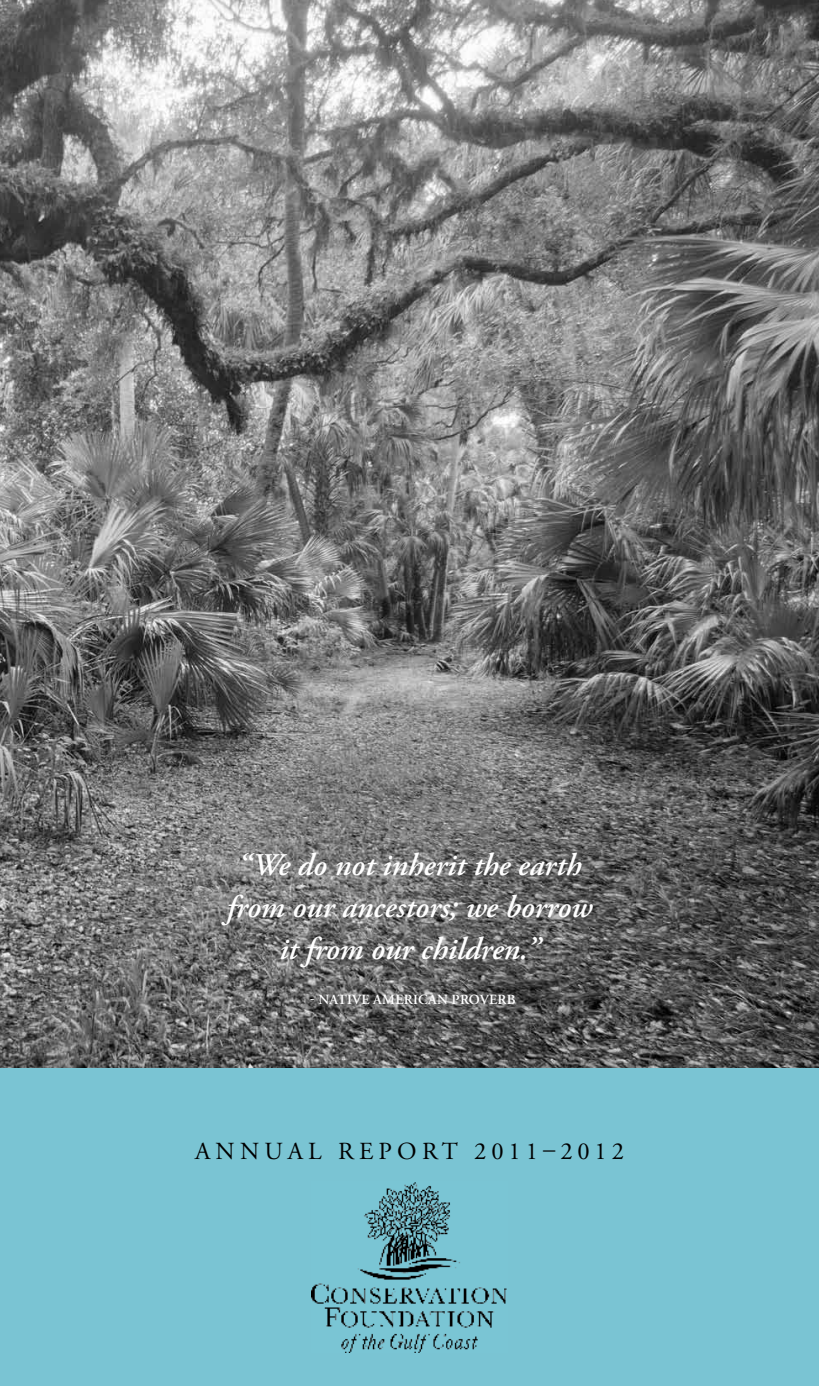
<style>
.page{position:relative;width:819px;height:1386px;background:#fff}
.page>*{position:absolute;margin:0;border:0;box-sizing:border-box;transform-origin:0 0}
.t1{font:italic 600 31.5px/42px "Adobe Garamond Pro";color:#fff;text-align:center}
.t2{font:24.5px "Adobe Garamond Pro";letter-spacing:.21em;color:#000}
.t3{font:600 14px "Adobe Garamond Pro";letter-spacing:.015em;color:#fff}
</style>
<div class="page">
<img style="left:0;top:0;width:819px;height:1068px">
<div style="left:0;top:1068px;width:819px;height:318px;background:#7ac4d3"></div>
<img style="left:311px;top:1182px;width:196px;height:171px">
<p class="t1" style="left:227px;top:845px;width:367px">“We do not inherit the earth from our ancestors; we borrow it from our children.”</p>
<p class="t3" style="left:310px;top:992px;width:207px">- NATIVE AMERICAN PROVERB</p>
<p class="t2" style="left:195px;top:1137px;width:430px">ANNUA L REPOR T 2011–2012</p>
</div>
